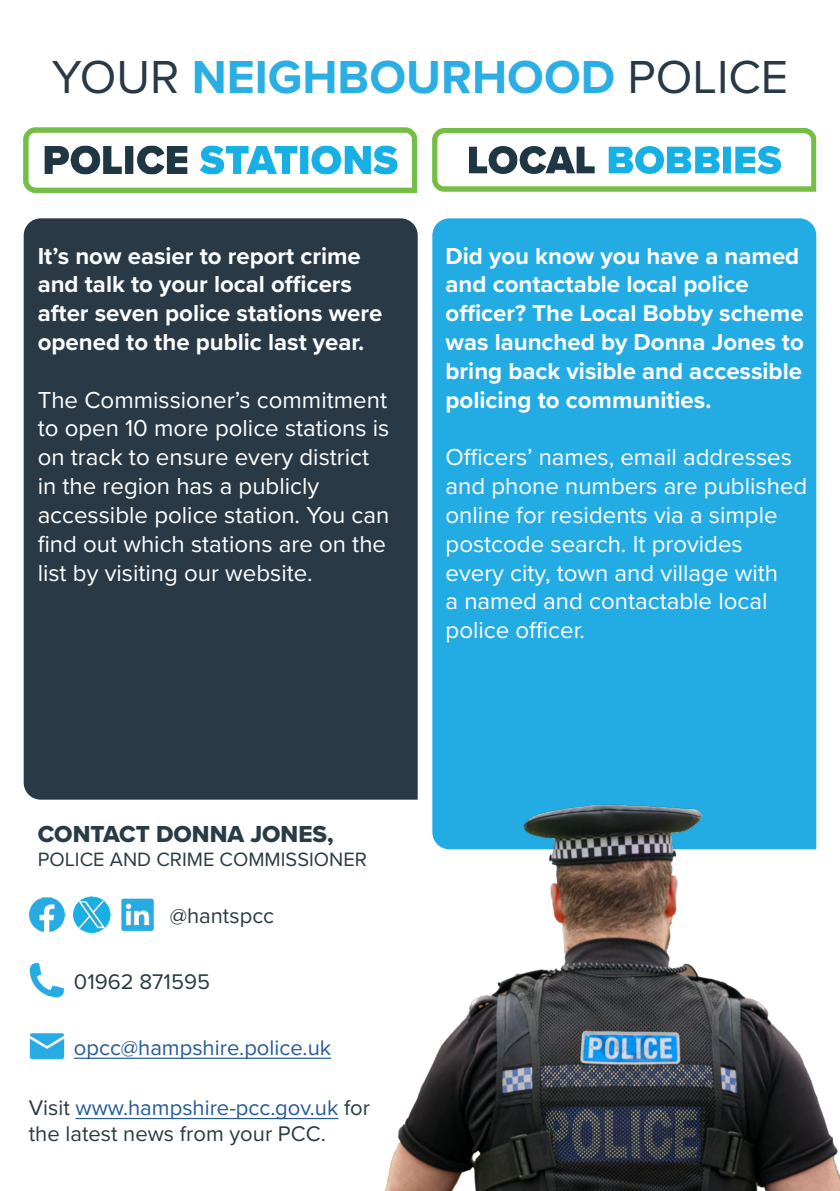
<style>
.page{position:relative;width:840px;height:1191px;background:#fff}
.page>*{position:absolute;margin:0;border:0;box-sizing:border-box;transform-origin:0 0}
.t1{font:700 48px "Proxima Nova";color:#2aaee3}
.t2{font:24px/28.8px "Proxima Nova";color:#fff}
.t3{font:700 24px/28.8px "Proxima Nova";color:#fff}
.t4{font:24px "Proxima Nova Extrabld";color:#293b45}
.t5{font:22px/26.4px "Proxima Nova";color:#293b45}
.t6{font:22px "Proxima Nova";color:#275b9b}
.t7{font:20px "Proxima Nova";color:#293b45}
.s1{font-weight:400;color:#293945}
.s2{color:#275b9b}
</style>
<div class="page">
<div style="left:24px;top:218px;width:393px;height:581px;background:#293945"></div>
<div style="left:432px;top:218px;width:383px;height:557px;background:#23ace3"></div>
<img style="left:121px;top:898px;width:33px;height:34px">
<img style="left:29px;top:897px;width:36px;height:35px">
<img style="left:29px;top:962px;width:35px;height:36px">
<img style="left:74px;top:896px;width:36px;height:36px">
<img style="left:29px;top:1033px;width:36px;height:27px">
<hr style="left:74px;top:1057px;width:257px;height:1px;background:#275b9b">
<hr style="left:75px;top:1118px;width:263px;height:1px;background:#275b9b">
<img style="left:24px;top:127px;width:393px;height:65px">
<img style="left:432px;top:128px;width:383px;height:63px">
<img style="left:353px;top:775px;width:486px;height:416px">
<h1 class="t1" style="left:52px;top:41px;width:737px"><span class="s1">YOUR</span> NEIGHBOURHOOD <span class="s1">POLICE</span></h1>
<p class="t3" style="left:38px;top:241px;width:346px">It’s now easier to report crime and talk to your local officers after seven police stations were opened to the public last year.</p>
<p class="t2" style="left:38px;top:384px;width:353px">The Commissioner’s commitment to open 10 more police stations is on track to ensure every district in the region has a publicly accessible police station. You can find out which stations are on the list by visiting our website.</p>
<p class="t3" style="left:445px;top:241px;width:359px">Did you know you have a named and contactable local police officer? The Local Bobby scheme was launched by Donna Jones to bring back visible and accessible policing to communities.</p>
<p class="t2" style="left:445px;top:442px;width:363px">Officers’ names, email addresses and phone numbers are published online for residents via a simple postcode search. It provides<br>every city, town and village with<br>a named and contactable local police officer.</p>
<p class="t4" style="left:38px;top:816px;width:297px">CONTACT DONNA JONES,</p>
<p class="t7" style="left:38px;top:844px;width:330px">POLICE AND CRIME COMMISSIONER</p>
<p class="t5" style="left:170px;top:901px;width:106px">@hantspcc</p>
<p class="t5" style="left:74px;top:967px;width:138px">01962 871595</p>
<p class="t6" style="left:74px;top:1031px;width:258px">opcc@hampshire.police.uk</p>
<p class="t5" style="left:29px;top:1093px;width:343px">Visit <span class="s2">www.hampshire-pcc.gov.uk</span> for the latest news from your PCC.</p>
</div>
